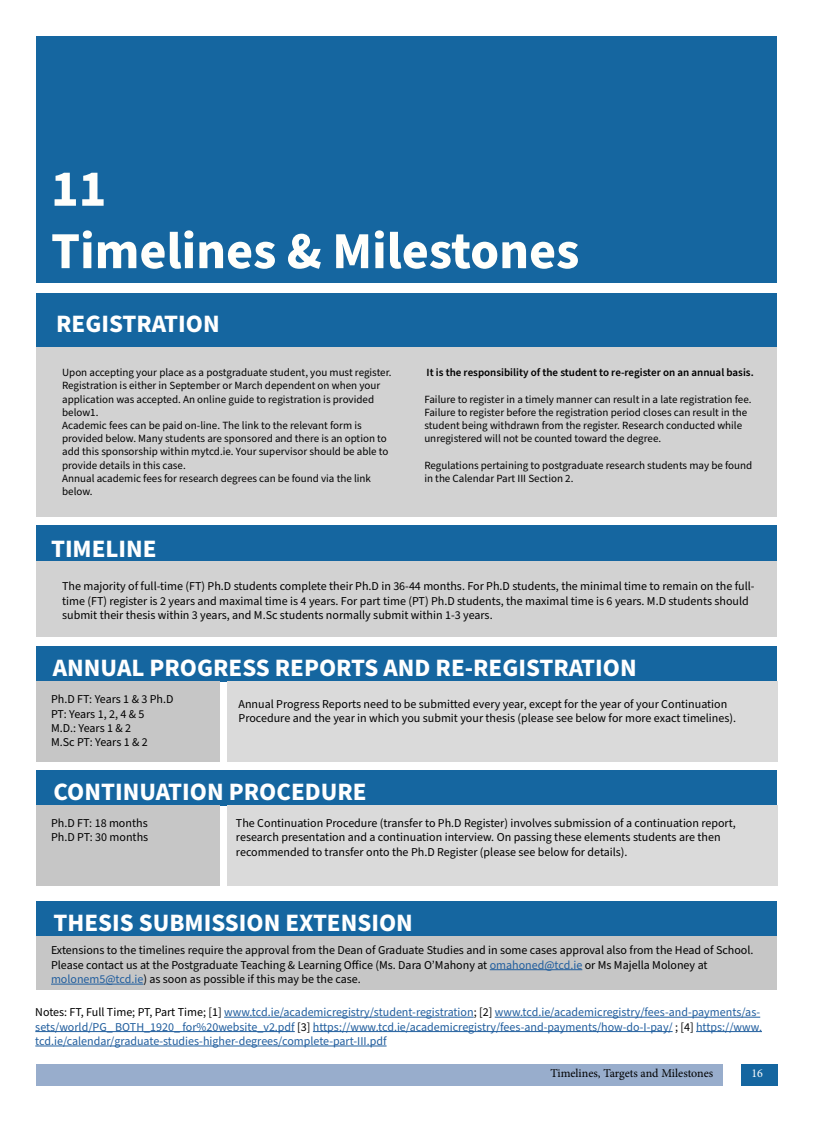
<style>
.page{position:relative;width:814px;height:1122px;background:#fff}
.page>*{position:absolute;margin:0;border:0;box-sizing:border-box;transform-origin:0 0}
.t1{font:700 52px/62.4px "Source Sans Pro";color:#fffffb}
.t2{font:700 25px "Source Sans Pro";color:#fff}
.t3{font:12px/14.4px "Source Sans Pro";color:#000}
.t4{font:12px/14.4px "Source Sans Pro";color:#215e9e}
.t5{font:12px "Minion Pro";letter-spacing:-.005em;color:#000}
.t6{font:12px "Minion Pro";color:#fff}
.t7{font:11px/13.2px "Source Sans Pro";color:#000}
.t8{font:600 11px "Source Sans Pro";color:#000}
.s1{color:#215e9e}
.s2{color:#000}
</style>
<div class="page">
<div style="left:36px;top:36px;width:741px;height:247px;background:#1566a0"></div>
<div style="left:36px;top:293px;width:741px;height:53px;background:#1566a0"></div>
<div style="left:36px;top:347px;width:741px;height:170px;background:#d2d2d2"></div>
<div style="left:36px;top:525px;width:741px;height:36px;background:#1566a0"></div>
<div style="left:36px;top:561px;width:741px;height:75px;background:#d2d2d2"></div>
<div style="left:36px;top:646px;width:741px;height:36px;background:#1566a0"></div>
<div style="left:36px;top:682px;width:184px;height:80px;background:#c6c6c6"></div>
<div style="left:227px;top:682px;width:550px;height:80px;background:#dadada"></div>
<div style="left:36px;top:770px;width:741px;height:36px;background:#1566a0"></div>
<div style="left:36px;top:806px;width:184px;height:80px;background:#c6c6c6"></div>
<div style="left:227px;top:806px;width:550px;height:80px;background:#dadada"></div>
<div style="left:36px;top:901px;width:741px;height:36px;background:#1566a0"></div>
<div style="left:36px;top:936px;width:741px;height:54px;background:#c6c6c6"></div>
<hr style="left:490px;top:969px;width:92px;height:1px;background:#215e9e">
<hr style="left:51px;top:984px;width:92px;height:1px;background:#215e9e">
<hr style="left:224px;top:1017px;width:249px;height:1px;background:#215e9e">
<hr style="left:495px;top:1017px;width:265px;height:1px;background:#215e9e">
<hr style="left:35px;top:1031px;width:260px;height:1px;background:#215e9e">
<hr style="left:313px;top:1031px;width:359px;height:1px;background:#215e9e">
<hr style="left:696px;top:1031px;width:66px;height:1px;background:#215e9e">
<hr style="left:35px;top:1045px;width:351px;height:1px;background:#215e9e">
<div style="left:36px;top:1064px;width:686px;height:22px;background:#98adcc"></div>
<div style="left:741px;top:1064px;width:36px;height:22px;background:#1566a0"></div>
<h1 class="t1" style="left:51px;top:159px;width:530px">11<br>Timelines &amp; Milestones</h1>
<h2 class="t2" style="left:56px;top:307px;width:165px">REGISTRATION</h2>
<p class="t7" style="left:62px;top:366px;width:331px">Upon accepting your place as a postgraduate student, you must register.<br>Registration is either in September or March dependent on when your application was accepted. An online guide to registration is provided below1.<br>Academic fees can be paid on-line. The link to the relevant form is provided below. Many students are sponsored and there is an option to add this sponsorship within mytcd.ie. Your supervisor should be able to provide details in this case.<br>Annual academic fees for research degrees can be found via the link below.</p>
<p class="t8" style="left:426px;top:365px;width:329px">It is the responsibility of the student to re-register on an annual basis.</p>
<p class="t7" style="left:424px;top:393px;width:329px">Failure to register in a timely manner can result in a late registration fee.<br>Failure to register before the registration period closes can result in the student being withdrawn from the register. Research conducted while unregistered will not be counted toward the degree.</p>
<p class="t7" style="left:424px;top:459px;width:329px">Regulations pertaining to postgraduate research students may be found in the Calendar Part III Section 2.</p>
<h2 class="t2" style="left:51px;top:531px;width:107px">TIMELINE</h2>
<p class="t3" style="left:62px;top:580px;width:694px">The majority of full-time (FT) Ph.D students complete their Ph.D in 36-44 months. For Ph.D students, the minimal time to remain on the full&shy;time (FT) register is 2 years and maximal time is 4 years. For part time (PT) Ph.D students, the maximal time is 6 years. M.D students should submit their thesis within 3 years, and M.Sc students normally submit within 1-3 years.</p>
<h2 class="t2" style="left:53px;top:651px;width:585px">ANNUAL PROGRESS REPORTS AND RE-REGISTRATION</h2>
<p class="t3" style="left:238px;top:697px;width:499px">Annual Progress Reports need to be submitted every year, except for the year of your Continuation<br>Procedure and the year in which you submit your thesis (please see below for more exact timelines).</p>
<p class="t3" style="left:51px;top:692px;width:124px">Ph.D FT: Years 1 &amp; 3 Ph.D<br>PT: Years 1, 2, 4 &amp; 5<br>M.D.: Years 1 &amp; 2<br>M.Sc PT: Years 1 &amp; 2</p>
<h2 class="t2" style="left:54px;top:774px;width:314px">CONTINUATION PROCEDURE</h2>
<p class="t3" style="left:236px;top:816px;width:501px">The Continuation Procedure (transfer to Ph.D Register) involves submission of a continuation report, research presentation and a continuation interview. On passing these elements students are then recommended to transfer onto the Ph.D Register (please see below for details).</p>
<p class="t3" style="left:51px;top:816px;width:99px">Ph.D FT: 18 months<br>Ph.D PT: 30 months</p>
<h2 class="t2" style="left:54px;top:905px;width:361px">THESIS SUBMISSION EXTENSION</h2>
<p class="t3" style="left:51px;top:943px;width:704px">Extensions to the timelines require the approval from the Dean of Graduate Studies and in some cases approval also from the Head of School.<br>Please contact us at the Postgraduate Teaching &amp; Learning Office (Ms. Dara O’Mahony at <span class="s1">omahoned@tcd.ie</span> or Ms Majella Moloney at <span class="s1">molonem5@tcd.ie</span>) as soon as possible if this may be the case.</p>
<p class="t4" style="left:35px;top:1005px;width:728px"><span class="s2">Notes: FT, Full Time; PT, Part Time; [1]</span> www.tcd.ie/academicregistry/student-registration<span class="s2">; [2]</span> www.tcd.ie/academicregistry/fees-and-payments/as&shy;sets/world/PG_ BOTH_1920_ for%20website_v2.pdf <span class="s2">[3]</span> https://www.tcd.ie/academicregistry/fees-and-payments/how-do-I-pay/ <span class="s2">; [4]</span> https://www. tcd.ie/calendar/graduate-studies-higher-degrees/complete-part-III.pdf</p>
<p class="t5" style="left:550px;top:1064px;width:164px">Timelines, Targets and Milestones</p>
<p class="t6" style="left:751px;top:1065px;width:13px">16</p>
</div>
